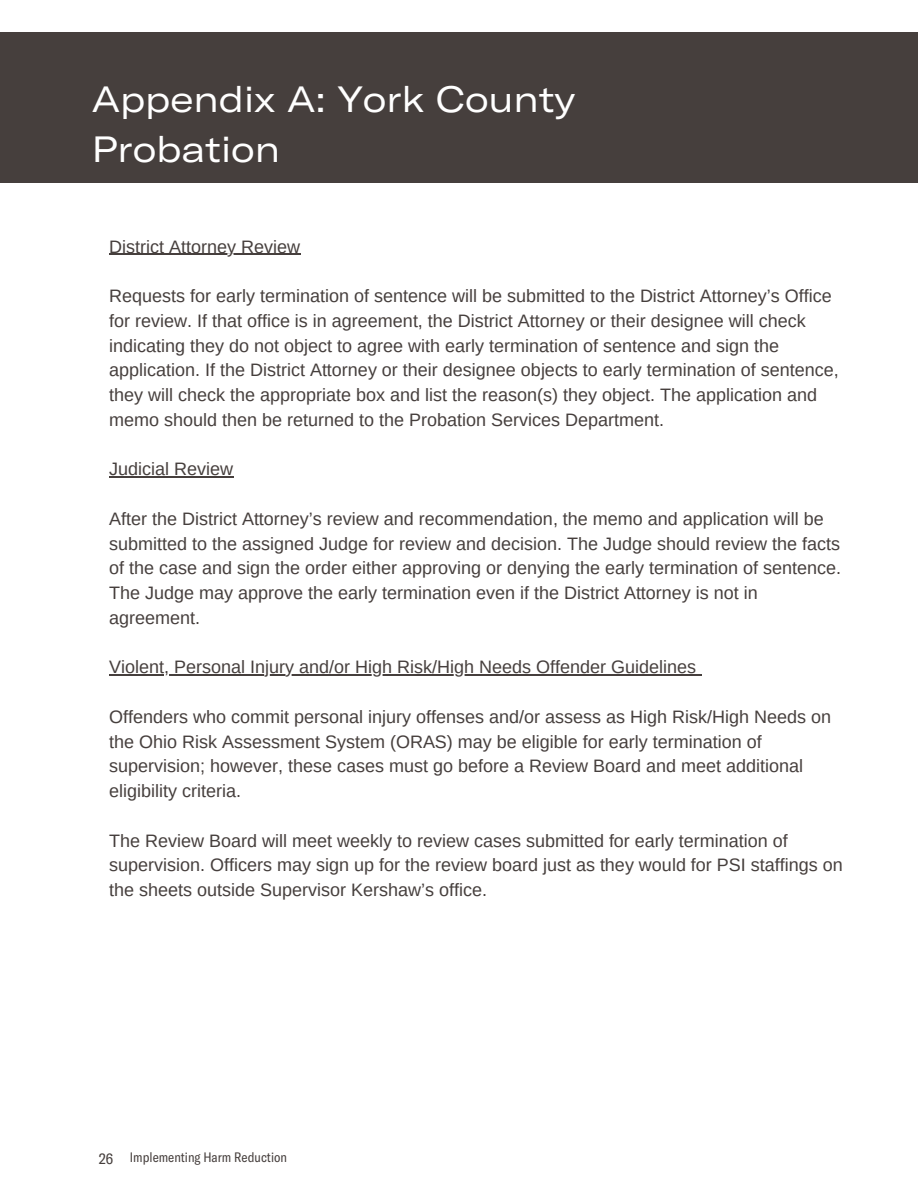
<style>
.page{position:relative;width:918px;height:1188px;background:#fff}
.page>*{position:absolute;margin:0;border:0;box-sizing:border-box;transform-origin:0 0}
.t1{font:expanded 36px/49.5px "GT America";color:#fff}
.t2{font:18px/24.8px "Arimo";color:#463f3d}
.t3{font:condensed 13.5px "GT America";color:#463f3d}
.s1{font-size:15px}
</style>
<div class="page">
<div style="left:0;top:32px;width:918px;height:151px;background:#463f3d"></div>
<hr style="left:109px;top:254px;width:191px;height:1px;background:#463f3d">
<hr style="left:109px;top:477px;width:124px;height:1px;background:#463f3d">
<hr style="left:109px;top:675px;width:587px;height:1px;background:#463f3d">
<h1 class="t1" style="left:92px;top:73px;width:485px">Appendix A: York County<br>Probation</h1>
<p class="t2" style="left:109px;top:234px;width:192px">District Attorney Review</p>
<p class="t2" style="left:109px;top:284px;width:731px">Requests for early termination of sentence will be submitted to the District Attorney’s Office for review. If that office is in agreement, the District Attorney or their designee will check indicating they do not object to agree with early termination of sentence and sign the application. If the District Attorney or their designee objects to early termination of sentence, they will check the appropriate box and list the reason(s) they object. The application and memo should then be returned to the Probation Services Department.</p>
<p class="t2" style="left:109px;top:457px;width:126px">Judicial Review</p>
<p class="t2" style="left:109px;top:506px;width:733px">After the District Attorney’s review and recommendation, the memo and application will be submitted to the assigned Judge for review and decision. The Judge should review the facts of the case and sign the order either approving or denying the early termination of sentence.<br>The Judge may approve the early termination even if the District Attorney is not in agreement.</p>
<p class="t2" style="left:109px;top:655px;width:588px">Violent, Personal Injury and/or High Risk/High Needs Offender Guidelines</p>
<p class="t2" style="left:109px;top:704px;width:723px">Offenders who commit personal injury offenses and/or assess as High Risk/High Needs on the Ohio Risk Assessment System (ORAS) may be eligible for early termination of supervision; however, these cases must go before a Review Board and meet additional eligibility criteria.</p>
<p class="t2" style="left:109px;top:828px;width:735px">The Review Board will meet weekly to review cases submitted for early termination of supervision. Officers may sign up for the review board just as they would for PSI staffings on the sheets outside Supervisor Kershaw’s office.</p>
<p class="t3" style="left:99px;top:1149px;width:190px"><span class="s1">26</span> Implementing Harm Reduction</p>
</div>
